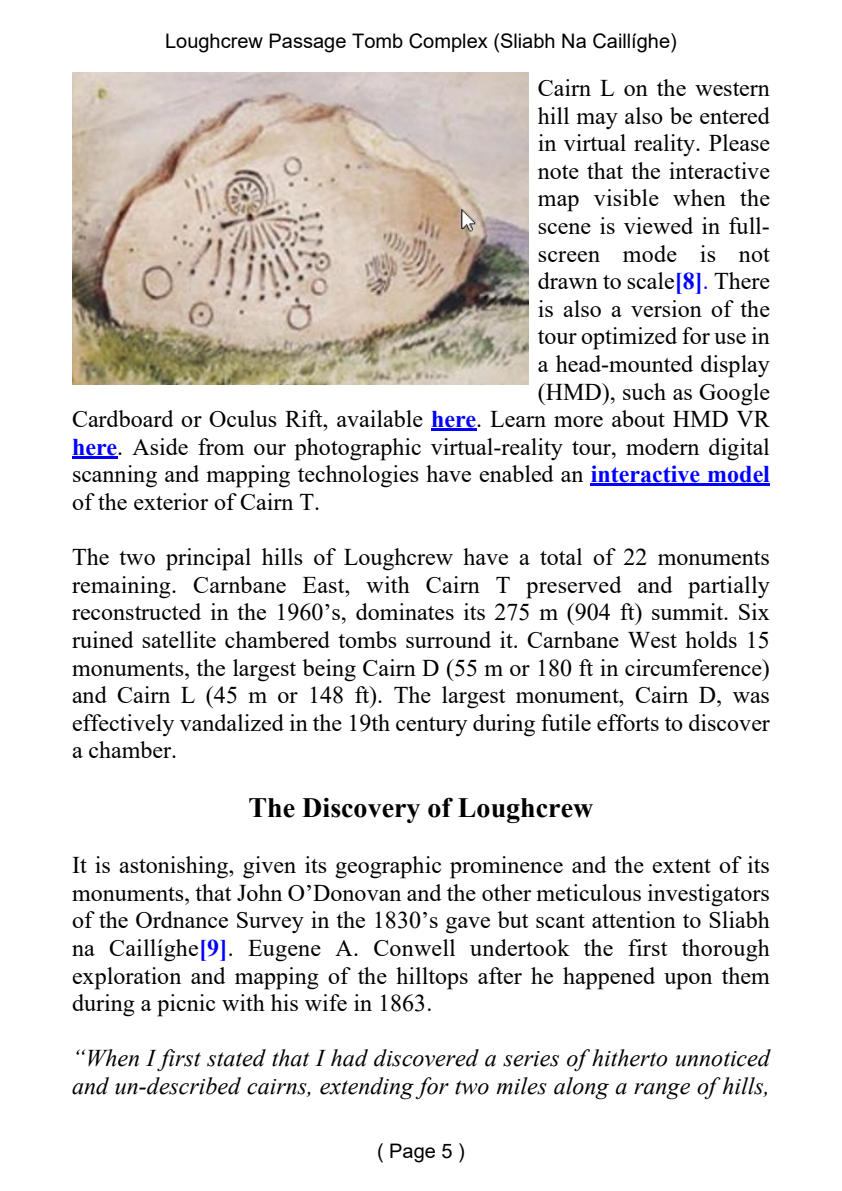
<style>
.page{position:relative;width:842px;height:1191px;background:#fff}
.page>*{position:absolute;margin:0;border:0;box-sizing:border-box;transform-origin:0 0}
.t1{font:700 28px "Times New Roman";color:#000}
.t2{font:24px/27.6px "Times New Roman";color:#000;text-align:justify}
.t3{font:italic 24px/27.6px "Times New Roman";color:#000}
.t4{font:20px "Arial";color:#000}
.s1{font-weight:700;color:#00f}
.s2{color:#00f}
</style>
<div class="page">
<hr style="left:431px;top:428px;width:45px;height:3px;background:#00f">
<hr style="left:72px;top:456px;width:45px;height:2px;background:#00f">
<hr style="left:591px;top:484px;width:179px;height:2px;background:#00f">
<img style="left:72px;top:72px;width:457px;height:312px">
<p class="t4" style="left:165px;top:34px;width:513px">Loughcrew Passage Tomb Complex (Sliabh Na Caillíghe)</p>
<p class="t2" style="left:538px;top:76px;width:234px">Cairn L on the western</p>
<p class="t2" style="left:538px;top:104px;width:234px">hill may also be entered</p>
<p class="t2" style="left:538px;top:132px;width:234px">in virtual reality. Please</p>
<p class="t2" style="left:538px;top:159px;width:234px">note that the interactive</p>
<p class="t2" style="left:538px;top:187px;width:234px">map visible when the</p>
<p class="t2" style="left:538px;top:214px;width:234px">scene is viewed in full-</p>
<p class="t2" style="left:538px;top:242px;width:234px">screen mode is not</p>
<p class="t2" style="left:538px;top:270px;width:234px">drawn to scale<span class="s1">[8]</span><span class="s2">.</span> There</p>
<p class="t2" style="left:538px;top:297px;width:234px">is also a version of the</p>
<p class="t2" style="left:538px;top:325px;width:234px">tour optimized for use in</p>
<p class="t2" style="left:538px;top:352px;width:234px">a head-mounted display</p>
<p class="t2" style="left:538px;top:380px;width:234px">(HMD), such as Google</p>
<p class="t2" style="left:72px;top:407px;width:699px">Cardboard or Oculus Rift, available <span class="s1">here</span>. Learn more about HMD VR</p>
<p class="t2" style="left:72px;top:435px;width:699px"><span class="s1">here</span>. Aside from our photographic virtual-reality tour, modern digital</p>
<p class="t2" style="left:72px;top:463px;width:699px">scanning and mapping technologies have enabled an <span class="s1">interactive model</span></p>
<p class="t2" style="left:72px;top:490px;width:250px">of the exterior of Cairn T.</p>
<p class="t2" style="left:72px;top:545px;width:699px">The two principal hills of Loughcrew have a total of 22 monuments remaining. Carnbane East, with Cairn T preserved and partially reconstructed in the 1960’s, dominates its 275 m (904 ft) summit. Six ruined satellite chambered tombs surround it. Carnbane West holds 15 monuments, the largest being Cairn D (55 m or 180 ft in circumference) and Cairn L (45 m or 148 ft). The largest monument, Cairn D, was effectively vandalized in the 19th century during futile efforts to discover a chamber.</p>
<p class="t1" style="left:249px;top:798px;width:346px">The Discovery of Loughcrew</p>
<p class="t2" style="left:72px;top:853px;width:699px">It is astonishing, given its geographic prominence and the extent of its monuments, that John O’Donovan and the other meticulous investigators of the Ordnance Survey in the 1830’s gave but scant attention to Sliabh na Caillíghe<span class="s1">[9]</span>. Eugene A. Conwell undertook the first thorough exploration and mapping of the hilltops after he happened upon them during a picnic with his wife in 1863.</p>
<p class="t3" style="left:72px;top:1046px;width:699px">“When I first stated that I had discovered a series of hitherto unnoticed and un-described cairns, extending for two miles along a range of hills,</p>
<p class="t4" style="left:377px;top:1143px;width:89px">( Page 5 )</p>
</div>
